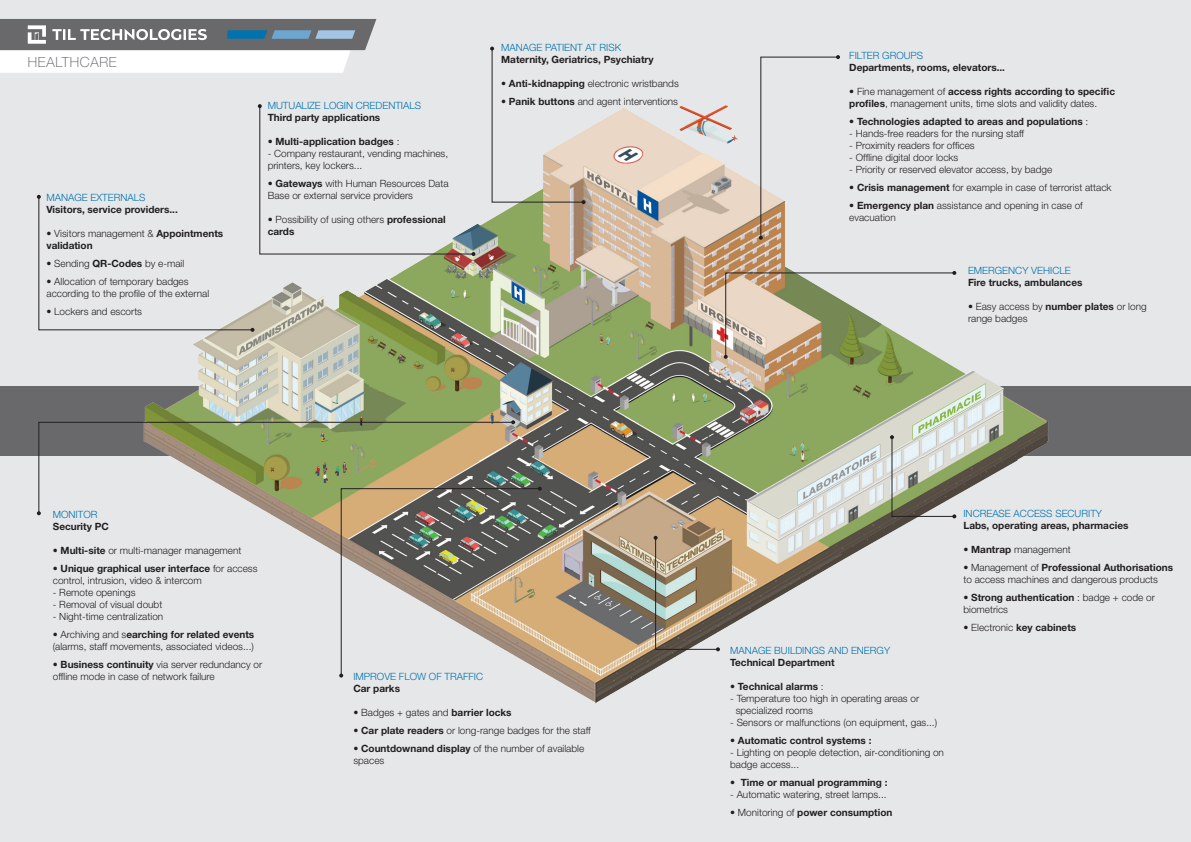
<style>
.page{position:relative;width:1191px;height:842px;background:#e6e7e9}
.page>*{position:absolute;margin:0;border:0;box-sizing:border-box;transform-origin:0 0}
.t1{font:100 14px "Helvetica Neue";letter-spacing:.05em;color:#57585a}
.t2{font:300 10px/12px "Helvetica Neue";color:#231f20}
.t3{font:700 10px/12px "Helvetica Neue";color:#231f20}
.t4{font:300 10px "Helvetica Neue";color:#0073ae}
.s1{font-weight:300}
.s2{font-weight:700}
</style>
<div class="page">
<div style="left:0;top:386px;width:1191px;height:70px;background:#69696c"></div>
<img style="left:145px;top:105px;width:904px;height:599px">
<svg style="left:38px;top:421px;width:476px;height:93px"></svg>
<svg style="left:511px;top:420px;width:4px;height:4px"></svg>
<svg style="left:37px;top:511px;width:4px;height:4px"></svg>
<svg style="left:759px;top:55px;width:81px;height:185px"></svg>
<svg style="left:890px;top:435px;width:66px;height:83px;background:#adb1a3"></svg>
<svg style="left:653px;top:536px;width:67px;height:115px;background:#a3957e"></svg>
<svg style="left:339px;top:487px;width:203px;height:190px"></svg>
<svg style="left:490px;top:47px;width:95px;height:157px"></svg>
<svg style="left:723px;top:271px;width:233px;height:88px"></svg>
<svg style="left:0;top:19px;width:376px;height:54px;background:#aeb2b5"></svg>
<svg style="left:37px;top:104px;width:438px;height:228px"></svg>
<p class="t1" style="left:28px;top:54px;width:90px">HEALTHCARE</p>
<p class="t4" style="left:46px;top:192px;width:100px">MANAGE EXTERNALS</p>
<p class="t3" style="left:46px;top:203px;width:133px">Visitors, service providers...</p>
<p class="t3" style="left:46px;top:227px;width:178px"><span class="s1">• Visitors management &amp;</span> Appointments validation</p>
<p class="t2" style="left:46px;top:257px;width:139px">• Sending <span class="s2">QR-Codes</span> by e-mail</p>
<p class="t2" style="left:46px;top:275px;width:144px">• Allocation of temporary badges</p>
<p class="t2" style="left:46px;top:287px;width:164px">according to the profile of the external</p>
<p class="t2" style="left:46px;top:305px;width:97px">• Lockers and escorts</p>
<p class="t4" style="left:268px;top:100px;width:155px">MUTUALIZE LOGIN CREDENTIALS</p>
<p class="t3" style="left:268px;top:112px;width:114px">Third party applications</p>
<p class="t3" style="left:268px;top:136px;width:133px"><span class="s1">•</span> Multi-application badges <span class="s1">:</span></p>
<p class="t2" style="left:268px;top:148px;width:182px">- Company restaurant, vending machines, printers, key lockers...</p>
<p class="t2" style="left:268px;top:178px;width:182px">• <span class="s2">Gateways</span> with Human Resources Data<br>Base or external service providers</p>
<p class="t2" style="left:268px;top:214px;width:179px">• Possibility of using others <span class="s2">professional cards</span></p>
<p class="t4" style="left:501px;top:41px;width:121px">MANAGE PATIENT AT RISK</p>
<p class="t3" style="left:501px;top:53px;width:154px">Maternity, Geriatrics, Psychiatry</p>
<p class="t2" style="left:501px;top:77px;width:179px"><span class="s2">• Anti-kidnapping</span> electronic wristbands</p>
<p class="t2" style="left:501px;top:95px;width:178px">• <span class="s2">Panik buttons</span> and agent interventions</p>
<p class="t4" style="left:849px;top:49px;width:75px">FILTER GROUPS</p>
<p class="t3" style="left:849px;top:61px;width:157px">Departments, rooms, elevators...</p>
<p class="t2" style="left:849px;top:85px;width:267px">• Fine management of <span class="s2">access rights according to specific profiles</span>, management units, time slots and validity dates.</p>
<p class="t3" style="left:849px;top:115px;width:241px"><span class="s1">•</span> Technologies adapted to areas and populations <span class="s1">:</span></p>
<p class="t2" style="left:849px;top:127px;width:176px">- Hands-free readers for the nursing staff</p>
<p class="t2" style="left:849px;top:139px;width:127px">- Proximity readers for offices</p>
<p class="t2" style="left:849px;top:151px;width:111px">- Offline digital door locks</p>
<p class="t2" style="left:849px;top:163px;width:204px">- Priority or reserved elevator access, by badge</p>
<p class="t2" style="left:849px;top:181px;width:264px">• <span class="s2">Crisis management</span> for example in case of terrorist attack</p>
<p class="t2" style="left:849px;top:199px;width:235px">• <span class="s2">Emergency plan</span> assistance and opening in case of evacuation</p>
<p class="t4" style="left:968px;top:265px;width:104px">EMERGENCY VEHICLE</p>
<p class="t3" style="left:968px;top:277px;width:116px">Fire trucks, ambulances</p>
<p class="t2" style="left:968px;top:301px;width:180px">• Easy access by <span class="s2">number plates</span> or long range badges</p>
<p class="t4" style="left:53px;top:509px;width:46px">MONITOR</p>
<p class="t3" style="left:53px;top:521px;width:57px">Security PC</p>
<p class="t2" style="left:53px;top:545px;width:190px"><span class="s2">• Multi-site</span> or multi-manager management</p>
<p class="t2" style="left:53px;top:563px;width:206px"><span class="s2">• Unique graphical user interface</span> for access control, intrusion, video &amp; intercom</p>
<p class="t2" style="left:53px;top:587px;width:84px">- Remote openings</p>
<p class="t2" style="left:53px;top:599px;width:111px">- Removal of visual doubt</p>
<p class="t2" style="left:53px;top:611px;width:112px">- Night-time centralization</p>
<p class="t2" style="left:53px;top:629px;width:203px"><span class="s2">•</span> Archiving and s<span class="s2">earching for related events </span>(alarms, staff movements, associated videos...)</p>
<p class="t2" style="left:53px;top:659px;width:211px"><span class="s2">• Business continuity</span> via server redundancy or offline mode in case of network failure</p>
<p class="t4" style="left:353px;top:670px;width:131px">IMPROVE FLOW OF TRAFFIC</p>
<p class="t3" style="left:353px;top:682px;width:48px">Car parks</p>
<p class="t2" style="left:353px;top:706px;width:160px">• Badges + gates and <span class="s2">barrier locks</span></p>
<p class="t2" style="left:353px;top:724px;width:239px">• <span class="s2">Car plate readers</span> or long-range badges for the staff</p>
<p class="t2" style="left:353px;top:742px;width:232px">• <span class="s2">Countdownand display</span> of the number of available spaces</p>
<p class="t4" style="left:730px;top:644px;width:161px">MANAGE BUILDINGS AND ENERGY</p>
<p class="t3" style="left:730px;top:656px;width:106px">Technical Department</p>
<p class="t3" style="left:730px;top:680px;width:95px">• Technical alarms <span class="s1">:</span></p>
<p class="t2" style="left:730px;top:692px;width:190px">- Temperature too high in operating areas or</p>
<p class="t2" style="left:735px;top:704px;width:79px">specialized rooms</p>
<p class="t2" style="left:730px;top:716px;width:208px">- Sensors or malfunctions (on equipment, gas...)</p>
<p class="t3" style="left:730px;top:734px;width:143px"><span class="s1">•</span> Automatic control systems :</p>
<p class="t2" style="left:730px;top:746px;width:215px">- Lighting on people detection, air-conditioning on badge access...</p>
<p class="t3" style="left:730px;top:776px;width:159px"><span class="s1">•</span> Time or manual programming :</p>
<p class="t2" style="left:730px;top:788px;width:158px">- Automatic watering, street lamps...</p>
<p class="t3" style="left:730px;top:806px;width:164px"><span class="s1">• Monitoring of</span> power consumption</p>
<p class="t4" style="left:963px;top:508px;width:140px">INCREASE ACCESS SECURITY</p>
<p class="t3" style="left:963px;top:520px;width:166px">Labs, operating areas, pharmacies</p>
<p class="t2" style="left:963px;top:544px;width:109px">• <span class="s2">Mantrap</span> management</p>
<p class="t2" style="left:963px;top:562px;width:211px">• Management of <span class="s2">Professional Authorisations </span>to access machines and dangerous products</p>
<p class="t2" style="left:963px;top:592px;width:193px">• <span class="s2">Strong authentication</span> : badge + code or biometrics</p>
<p class="t2" style="left:963px;top:622px;width:114px">• Electronic <span class="s2">key cabinets</span></p>
</div>
